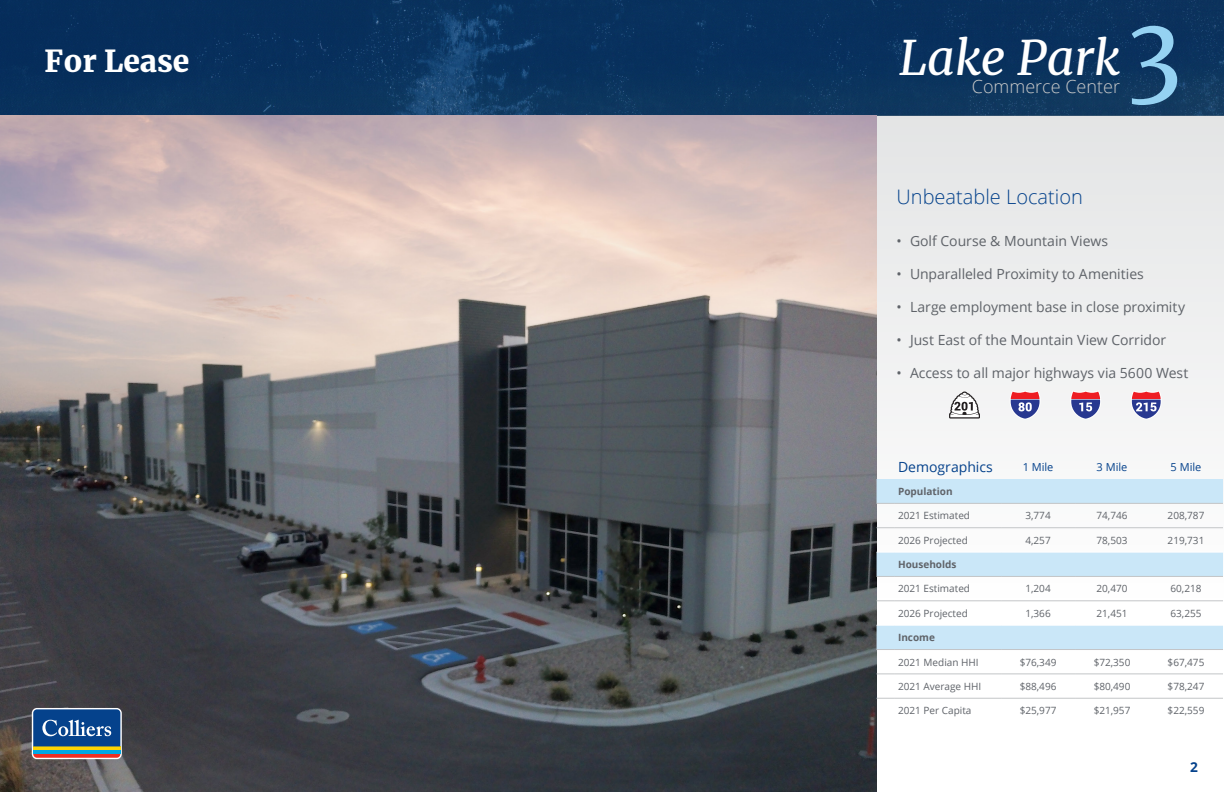
<style>
.page{position:relative;width:1224px;height:792px;background:#fff}
.page>*{position:absolute;margin:0;border:0;box-sizing:border-box;transform-origin:0 0}
.t1{font:100px "Merriweather";color:#95d2f2}
.t2{font:italic 48px "Merriweather";color:#fff}
.t3{font:900 30px "Merriweather";color:#fff}
.Headline{font:300 20px "Open Sans";color:#05428c}
.t4{font:300 18px "Open Sans";color:#c8c9c9}
.t5{font:14px "Open Sans";letter-spacing:-.005em;color:#5f6369}
.t6{font:14px "Open Sans";color:#05428c}
.t7{font:700 13.7px "Open Sans";color:#05428c}
.t8{font:11px "Open Sans";color:#05428c}
.t9{font:10px "Open Sans";color:#5f6369}
.t10{font:700 10px "Open Sans";color:#5f6369}
</style>
<div class="page">
<img style="left:0;top:0;width:1224px;height:115px">
<div style="left:0;top:115px;width:1224px;height:484px;background:#edeeee"></div>
<img style="left:0;top:115px;width:877px;height:677px">
<svg style="left:877px;top:479px;width:346px;height:170px;fill:#f9fafa"></svg>
<svg style="left:877px;top:552px;width:17px;height:1px"></svg>
<hr style="left:894px;top:552px;width:107px;height:1px;background:#fff">
<hr style="left:1001px;top:552px;width:74px;height:1px;background:#fff">
<hr style="left:1075px;top:552px;width:74px;height:1px;background:#fff">
<hr style="left:1149px;top:552px;width:74px;height:1px;background:#fff">
<svg style="left:877px;top:625px;width:17px;height:1px"></svg>
<hr style="left:894px;top:625px;width:107px;height:1px;background:#fff">
<hr style="left:1001px;top:625px;width:74px;height:1px;background:#fff">
<hr style="left:1075px;top:625px;width:74px;height:1px;background:#fff">
<hr style="left:1149px;top:625px;width:74px;height:1px;background:#fff">
<svg style="left:877px;top:503px;width:17px;height:1px"></svg>
<hr style="left:894px;top:503px;width:107px;height:1px;background:#c3c5c7">
<svg style="left:877px;top:576px;width:17px;height:1px"></svg>
<hr style="left:894px;top:576px;width:107px;height:1px;background:#c3c5c7">
<svg style="left:877px;top:649px;width:17px;height:1px"></svg>
<hr style="left:894px;top:649px;width:107px;height:1px;background:#c3c5c7">
<hr style="left:1001px;top:503px;width:74px;height:1px;background:#c3c5c7">
<hr style="left:1075px;top:503px;width:74px;height:1px;background:#c3c5c7">
<hr style="left:1149px;top:503px;width:74px;height:1px;background:#c3c5c7">
<hr style="left:1001px;top:576px;width:74px;height:1px;background:#c3c5c7">
<hr style="left:1075px;top:576px;width:74px;height:1px;background:#c3c5c7">
<hr style="left:1149px;top:576px;width:74px;height:1px;background:#c3c5c7">
<hr style="left:1001px;top:649px;width:74px;height:1px;background:#c3c5c7">
<hr style="left:1075px;top:649px;width:74px;height:1px;background:#c3c5c7">
<hr style="left:1149px;top:649px;width:74px;height:1px;background:#c3c5c7">
<svg style="left:877px;top:527px;width:17px;height:1px"></svg>
<hr style="left:894px;top:527px;width:107px;height:1px;background:#c3c5c7">
<svg style="left:877px;top:600px;width:17px;height:1px"></svg>
<hr style="left:894px;top:600px;width:107px;height:1px;background:#c3c5c7">
<svg style="left:877px;top:673px;width:17px;height:1px"></svg>
<hr style="left:894px;top:673px;width:107px;height:1px;background:#c3c5c7">
<svg style="left:877px;top:698px;width:17px;height:1px"></svg>
<hr style="left:894px;top:698px;width:107px;height:1px;background:#c3c5c7">
<hr style="left:1001px;top:527px;width:74px;height:1px;background:#c3c5c7">
<hr style="left:1075px;top:527px;width:74px;height:1px;background:#c3c5c7">
<hr style="left:1149px;top:527px;width:74px;height:1px;background:#c3c5c7">
<hr style="left:1001px;top:600px;width:74px;height:1px;background:#c3c5c7">
<hr style="left:1075px;top:600px;width:74px;height:1px;background:#c3c5c7">
<hr style="left:1149px;top:600px;width:74px;height:1px;background:#c3c5c7">
<hr style="left:1001px;top:673px;width:74px;height:1px;background:#c3c5c7">
<hr style="left:1075px;top:673px;width:74px;height:1px;background:#c3c5c7">
<hr style="left:1149px;top:673px;width:74px;height:1px;background:#c3c5c7">
<hr style="left:1001px;top:698px;width:74px;height:1px;background:#c3c5c7">
<hr style="left:1075px;top:698px;width:74px;height:1px;background:#c3c5c7">
<hr style="left:1149px;top:698px;width:74px;height:1px;background:#c3c5c7">
<svg style="left:949px;top:392px;width:31px;height:27px"></svg>
<svg style="left:1131px;top:390px;width:31px;height:30px"></svg>
<svg style="left:1070px;top:390px;width:31px;height:30px"></svg>
<svg style="left:1010px;top:390px;width:31px;height:30px"></svg>
<svg style="left:32px;top:708px;width:90px;height:51px"></svg>
<hr style="left:33px;top:750px;width:87px;height:4px;background:#00a8e4">
<svg style="left:33px;top:746px;width:87px;height:4px"></svg>
<svg style="left:33px;top:754px;width:87px;height:4px"></svg>
<svg style="left:33px;top:709px;width:87px;height:37px;background:#235999"></svg>
<h3 class="t3" style="left:45px;top:41px;width:146px">For Lease</h3>
<h2 class="t2" style="left:899px;top:25px;width:222px">Lake Park</h2>
<h3 class="t4" style="left:972px;top:74px;width:150px">Commerce Center</h3>
<h1 class="t1" style="left:1126px;top:-17px;width:57px">3</h1>
<p class="Headline" style="left:897px;top:183px;width:188px">Unbeatable Location</p>
<p class="t5" style="left:897px;top:232px;width:213px">• Golf Course &amp; Mountain Views</p>
<p class="t5" style="left:897px;top:265px;width:249px">• Unparalleled Proximity to Amenities</p>
<p class="t5" style="left:897px;top:298px;width:290px">• Large employment base in close proximity</p>
<p class="t5" style="left:897px;top:331px;width:271px">• Just East of the Mountain View Corridor</p>
<p class="t5" style="left:897px;top:364px;width:293px">• Access to all major highways via 5600 West</p>
<p class="t6" style="left:898px;top:457px;width:96px">Demographics</p>
<p class="t8" style="left:1023px;top:459px;width:32px">1 Mile</p>
<p class="t8" style="left:1097px;top:459px;width:32px">3 Mile</p>
<p class="t8" style="left:1171px;top:459px;width:32px">5 Mile</p>
<p class="t10" style="left:898px;top:484px;width:56px">Population</p>
<p class="t9" style="left:898px;top:509px;width:73px">2021 Estimated</p>
<p class="t9" style="left:1025px;top:509px;width:27px">3,774</p>
<p class="t9" style="left:1097px;top:509px;width:33px">74,746</p>
<p class="t9" style="left:1168px;top:509px;width:38px">208,787</p>
<p class="t9" style="left:898px;top:533px;width:71px">2026 Projected</p>
<p class="t9" style="left:1025px;top:533px;width:27px">4,257</p>
<p class="t9" style="left:1097px;top:533px;width:33px">78,503</p>
<p class="t9" style="left:1168px;top:533px;width:38px">219,731</p>
<p class="t10" style="left:898px;top:557px;width:60px">Households</p>
<p class="t9" style="left:898px;top:582px;width:73px">2021 Estimated</p>
<p class="t9" style="left:1025px;top:582px;width:27px">1,204</p>
<p class="t9" style="left:1097px;top:582px;width:33px">20,470</p>
<p class="t9" style="left:1170px;top:582px;width:33px">60,218</p>
<p class="t9" style="left:898px;top:606px;width:71px">2026 Projected</p>
<p class="t9" style="left:1025px;top:606px;width:27px">1,366</p>
<p class="t9" style="left:1097px;top:606px;width:33px">21,451</p>
<p class="t9" style="left:1170px;top:606px;width:33px">63,255</p>
<p class="t10" style="left:898px;top:630px;width:38px">Income</p>
<p class="t9" style="left:898px;top:655px;width:82px">2021 Median HHI</p>
<p class="t9" style="left:1020px;top:655px;width:38px">$76,349</p>
<p class="t9" style="left:1094px;top:655px;width:38px">$72,350</p>
<p class="t9" style="left:1168px;top:655px;width:38px">$67,475</p>
<p class="t9" style="left:898px;top:679px;width:85px">2021 Average HHI</p>
<p class="t9" style="left:1020px;top:679px;width:38px">$88,496</p>
<p class="t9" style="left:1094px;top:679px;width:38px">$80,490</p>
<p class="t9" style="left:1168px;top:679px;width:38px">$78,247</p>
<p class="t9" style="left:898px;top:704px;width:75px">2021 Per Capita</p>
<p class="t9" style="left:1020px;top:704px;width:38px">$25,977</p>
<p class="t9" style="left:1094px;top:704px;width:38px">$21,957</p>
<p class="t9" style="left:1168px;top:704px;width:38px">$22,559</p>
<h3 class="t7" style="left:1190px;top:758px;width:9px">2</h3>
</div>
